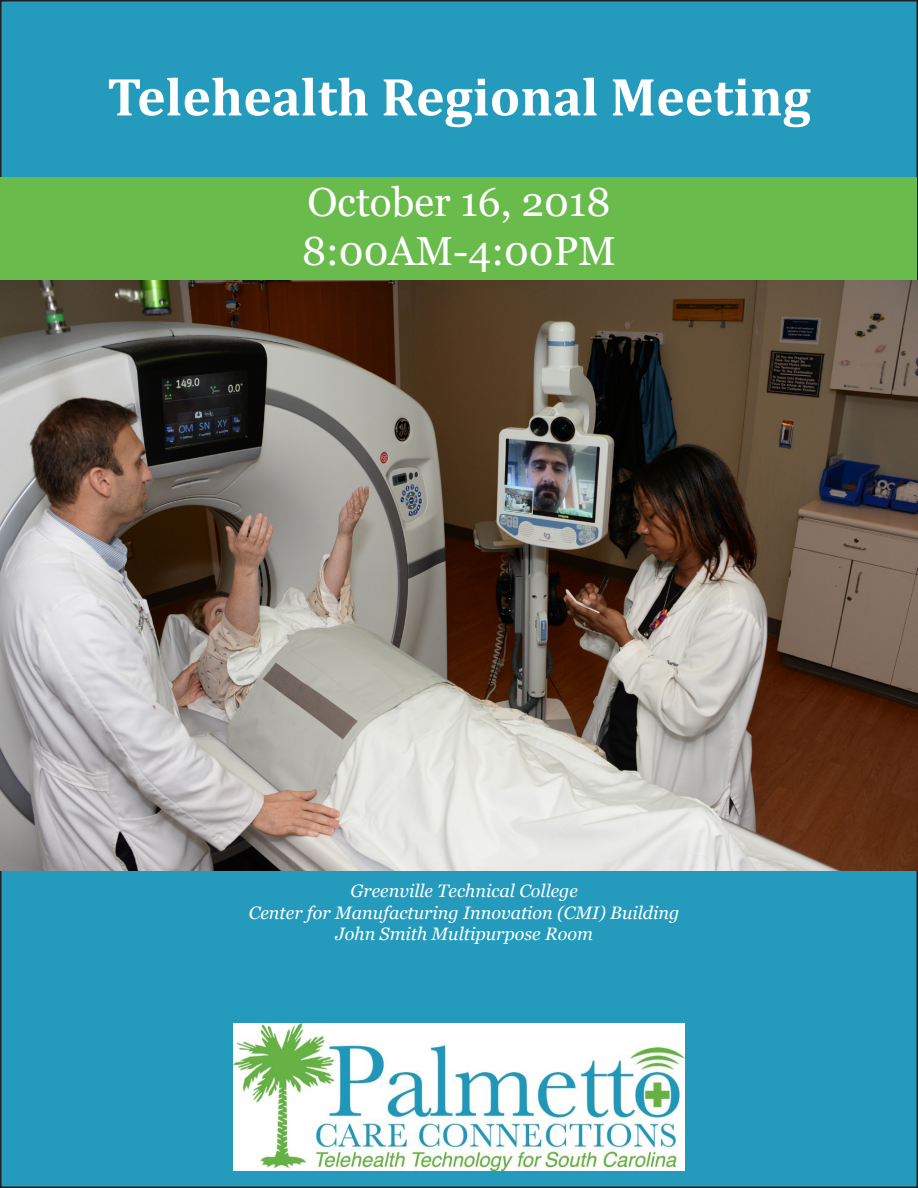
<style>
.page{position:relative;width:918px;height:1188px;background:#fff}
.page>*{position:absolute;margin:0;border:0;box-sizing:border-box;transform-origin:0 0}
.t1{font:700 54px "Cambria";color:#fff}
.t2{font:40.5px "Georgia";color:#fff}
.t3{font:italic 18px "Georgia";color:#fff}
</style>
<div class="page">
<div style="left:1px;top:1px;width:916px;height:1186px;background:#249bbd"></div>
<div style="left:1px;top:177px;width:916px;height:142px;background:#69bb4c"></div>
<img style="left:233px;top:1024px;width:452px;height:146px">
<img style="left:0;top:281px;width:918px;height:589px">
<p class="t1" style="left:107px;top:59px;width:705px">Telehealth Regional Meeting</p>
<p class="t2" style="left:308px;top:178px;width:305px">October 16, 2018</p>
<p class="t2" style="left:302px;top:227px;width:315px">8:00AM-4:00PM</p>
<p class="t3" style="left:350px;top:879px;width:229px">Greenville Technical College</p>
<p class="t3" style="left:249px;top:901px;width:432px">Center for Manufacturing Innovation (CMI) Building</p>
<p class="t3" style="left:336px;top:923px;width:259px">John Smith Multipurpose Room</p>
</div>
